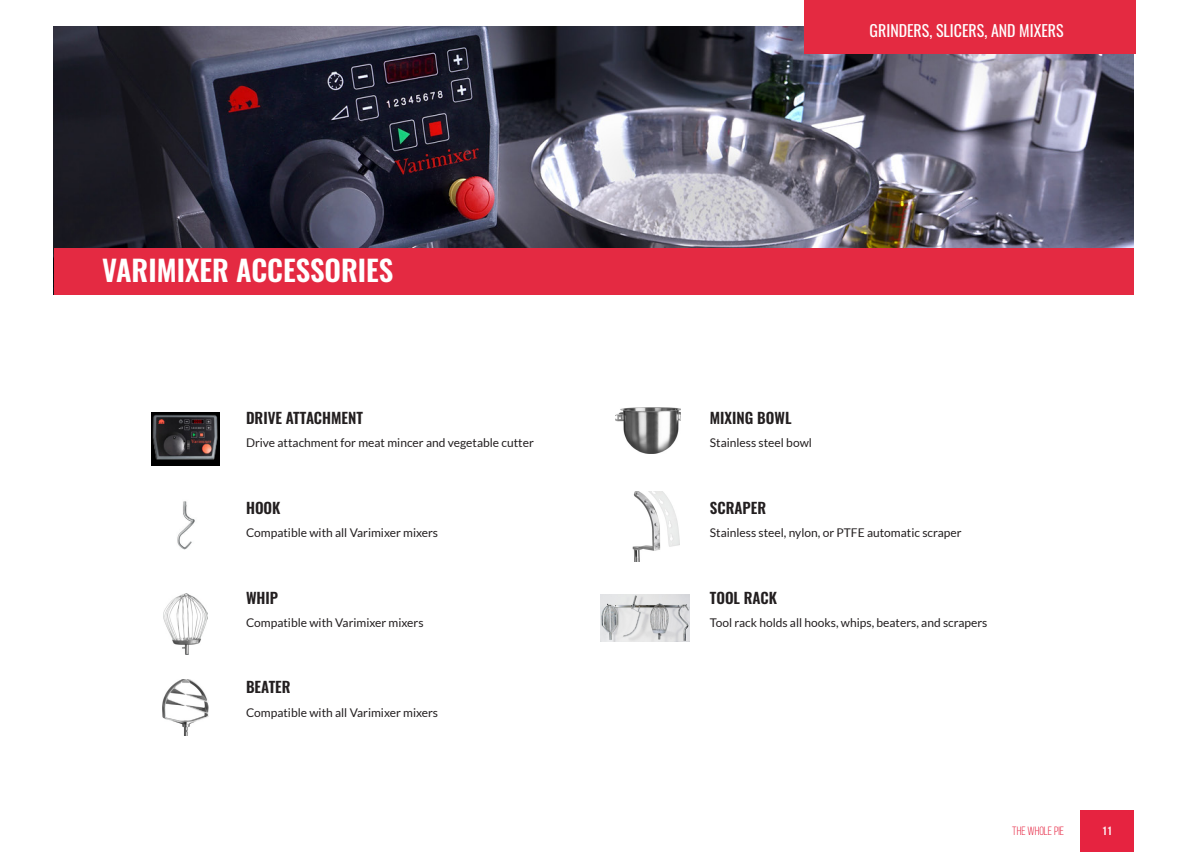
<style>
.page{position:relative;width:1188px;height:864px;background:#fff}
.page>*{position:absolute;margin:0;border:0;box-sizing:border-box;transform-origin:0 0}
.Model{font:600 28.8px "Oswald";color:#fff}
.Model-2{font:15.9px "Oswald";color:#fff}
.Model-3{font:600 15px "Oswald";color:#231f20}
.bullets_small{font:12px "Lato";color:#231f20}
.t1{font:12px "Bebas Neue";color:#e62340}
.t2{font:12px "Bebas Neue";color:#fff}
</style>
<div class="page">
<img style="left:54px;top:26px;width:1080px;height:222px">
<div style="left:54px;top:248px;width:1080px;height:46px;background:#e42a42"></div>
<img style="left:152px;top:413px;width:67px;height:53px">
<img style="left:632px;top:491px;width:47px;height:71px">
<img style="left:163px;top:679px;width:45px;height:57px">
<img style="left:177px;top:501px;width:18px;height:49px">
<img style="left:616px;top:407px;width:64px;height:47px">
<img style="left:601px;top:595px;width:88px;height:46px">
<img style="left:163px;top:594px;width:45px;height:61px">
<div style="left:804px;top:0;width:332px;height:54px;background:#e42a41"></div>
<div style="left:1080px;top:810px;width:54px;height:42px;background:#e62340"></div>
<p class="Model" style="left:102px;top:255px;width:293px">VARIMIXER ACCESSORIES</p>
<p class="Model-3" style="left:246px;top:410px;width:119px">DRIVE ATTACHMENT</p>
<p class="bullets_small" style="left:246px;top:436px;width:289px">Drive attachment for meat mincer and vegetable cutter</p>
<p class="Model-3" style="left:246px;top:500px;width:36px">HOOK</p>
<p class="bullets_small" style="left:246px;top:526px;width:194px">Compatible with all Varimixer mixers</p>
<p class="Model-3" style="left:246px;top:590px;width:34px">WHIP</p>
<p class="bullets_small" style="left:246px;top:616px;width:179px">Compatible with Varimixer mixers</p>
<p class="Model-3" style="left:246px;top:679px;width:46px">BEATER</p>
<p class="bullets_small" style="left:246px;top:706px;width:194px">Compatible with all Varimixer mixers</p>
<p class="Model-2" style="left:870px;top:16px;width:196px">GRINDERS, SLICERS, AND MIXERS</p>
<p class="Model-3" style="left:710px;top:410px;width:83px">MIXING BOWL</p>
<p class="bullets_small" style="left:710px;top:436px;width:104px">Stainless steel bowl</p>
<p class="Model-3" style="left:710px;top:500px;width:58px">SCRAPER</p>
<p class="bullets_small" style="left:710px;top:526px;width:253px">Stainless steel, nylon, or PTFE automatic scraper</p>
<p class="Model-3" style="left:710px;top:590px;width:69px">TOOL RACK</p>
<p class="bullets_small" style="left:710px;top:616px;width:279px">Tool rack holds all hooks, whips, beaters, and scrapers</p>
<p class="t1" style="left:1012px;top:825px;width:53px">THE WHOLE PIE</p>
<p class="t2" style="left:1102px;top:824px;width:11px">11</p>
</div>
